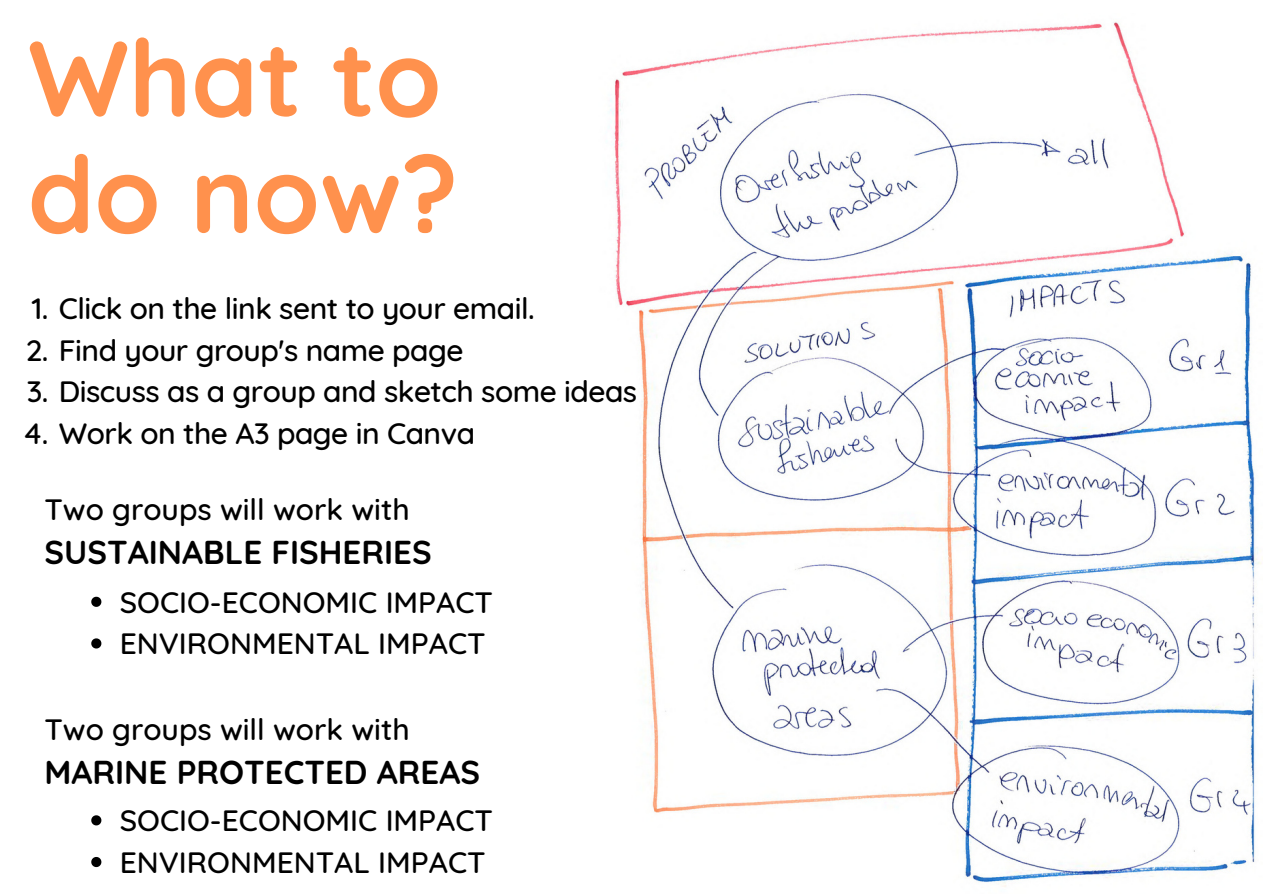
<style>
.page{position:relative;width:1263px;height:894px;background:#fff}
.page>*{position:absolute;margin:0;border:0;box-sizing:border-box;transform-origin:0 0}
.t1{font:700 106.95px/116.2px "Quicksand";color:#ff914d}
.t2{font:700 33px "Quicksand";color:#000}
.t3{font:500 30px/41.5px "Quicksand";color:#000}
</style>
<div class="page">
<img style="left:608px;top:22px;width:653px;height:865px">
<svg style="left:91px;top:596px;width:10px;height:10px"></svg>
<svg style="left:91px;top:638px;width:10px;height:10px"></svg>
<svg style="left:91px;top:815px;width:10px;height:10px"></svg>
<svg style="left:91px;top:857px;width:10px;height:9px"></svg>
<h1 class="t1" style="left:28px;top:18px;width:432px">What to do now?</h1>
<p class="t3" style="left:32px;top:287px;width:505px">1. Click on the link sent to your email.</p>
<p class="t3" style="left:26px;top:328px;width:439px">2. Find your group's name page</p>
<p class="t3" style="left:27px;top:370px;width:612px">3. Discuss as a group and sketch some ideas</p>
<p class="t3" style="left:23px;top:411px;width:454px">4. Work on the A3 page in Canva</p>
<p class="t3" style="left:44px;top:488px;width:367px">Two groups will work with</p>
<p class="t2" style="left:44px;top:530px;width:389px">SUSTAINABLE FISHERIES</p>
<p class="t3" style="left:120px;top:580px;width:375px">SOCIO-ECONOMIC IMPACT<br>ENVIRONMENTAL IMPACT</p>
<p class="t3" style="left:44px;top:707px;width:367px">Two groups will work with</p>
<p class="t2" style="left:44px;top:750px;width:437px">MARINE PROTECTED AREAS</p>
<p class="t3" style="left:120px;top:798px;width:375px">SOCIO-ECONOMIC IMPACT<br>ENVIRONMENTAL IMPACT</p>
</div>
